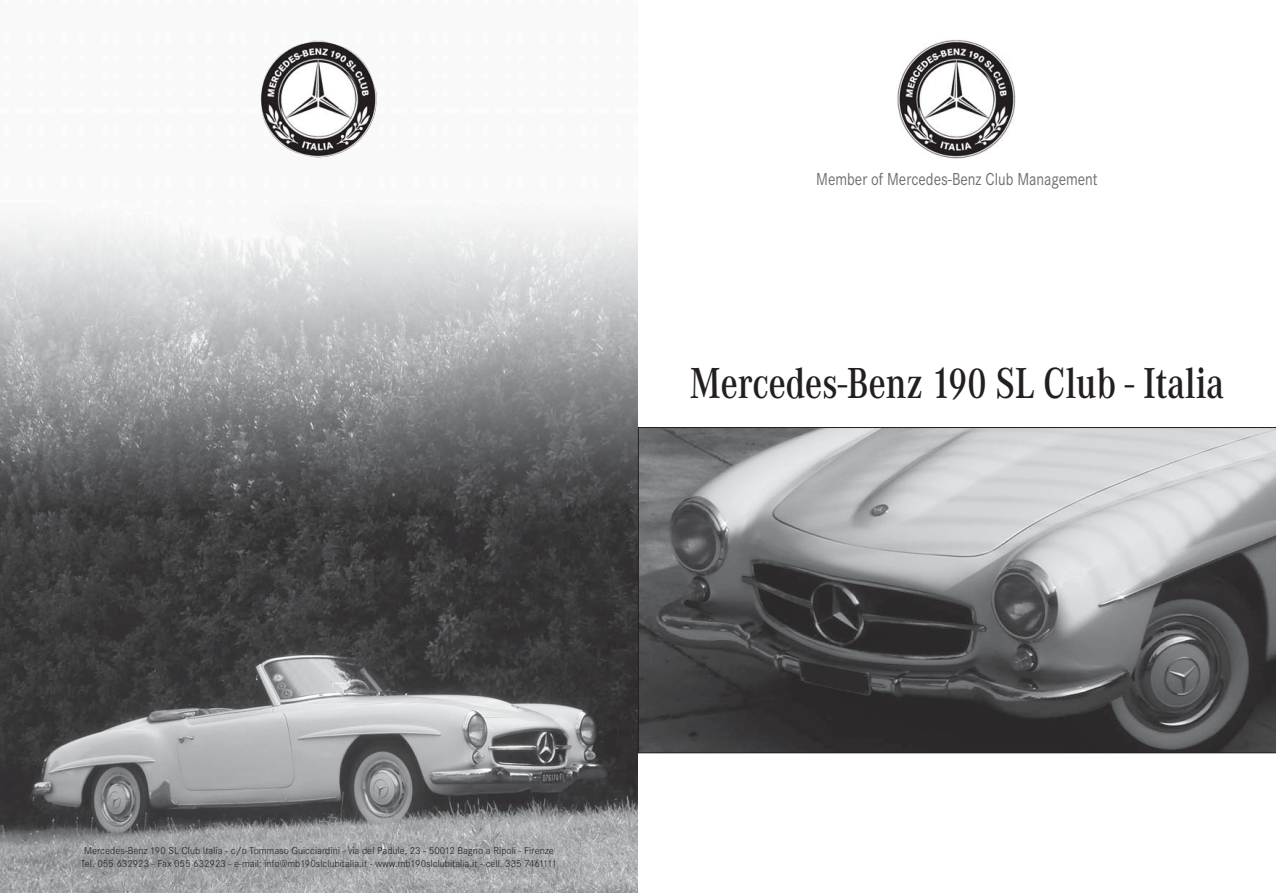
<style>
.page{position:relative;width:1276px;height:893px;background:#fff}
.page>*{position:absolute;margin:0;border:0;box-sizing:border-box;transform-origin:0 0}
.t1{font:600 45px "Corporate A";color:#231f20;scale:.8 1}
.t2{font:18px "Corporate S";color:#6d6e70;scale:.85 1}
.t3{font:300 10.5px/12.6px "Corporate S";color:#231f20;text-align:center}
</style>
<div class="page">
<img style="left:0;top:40px;width:638px;height:853px">
<img style="left:260px;top:41px;width:116px;height:116px">
<svg style="left:638px;top:427px;width:638px;height:326px;background:#7a7a7c"></svg>
<img style="left:897px;top:40px;width:119px;height:119px">
<h2 class="t2" style="left:816px;top:172px;width:333px">Member of Mercedes-Benz Club Management</h2>
<h1 class="t1" style="left:690px;top:366px;width:669px">Mercedes-Benz 190 SL Club - Italia</h1>
<p class="t3" style="left:81px;top:845px;width:478px">Mercedes-Benz 190 SL Club Italia - c/o Tommaso Guicciardini - via del Padule, 23 - 50012 Bagno a Ripoli - Firenze<br>Tel. 055 632923 - Fax 055 632923 - e-mail: info@mb190slclubitalia.it - www.mb190slclubitalia.it - cell. 335 7461111</p>
</div>
